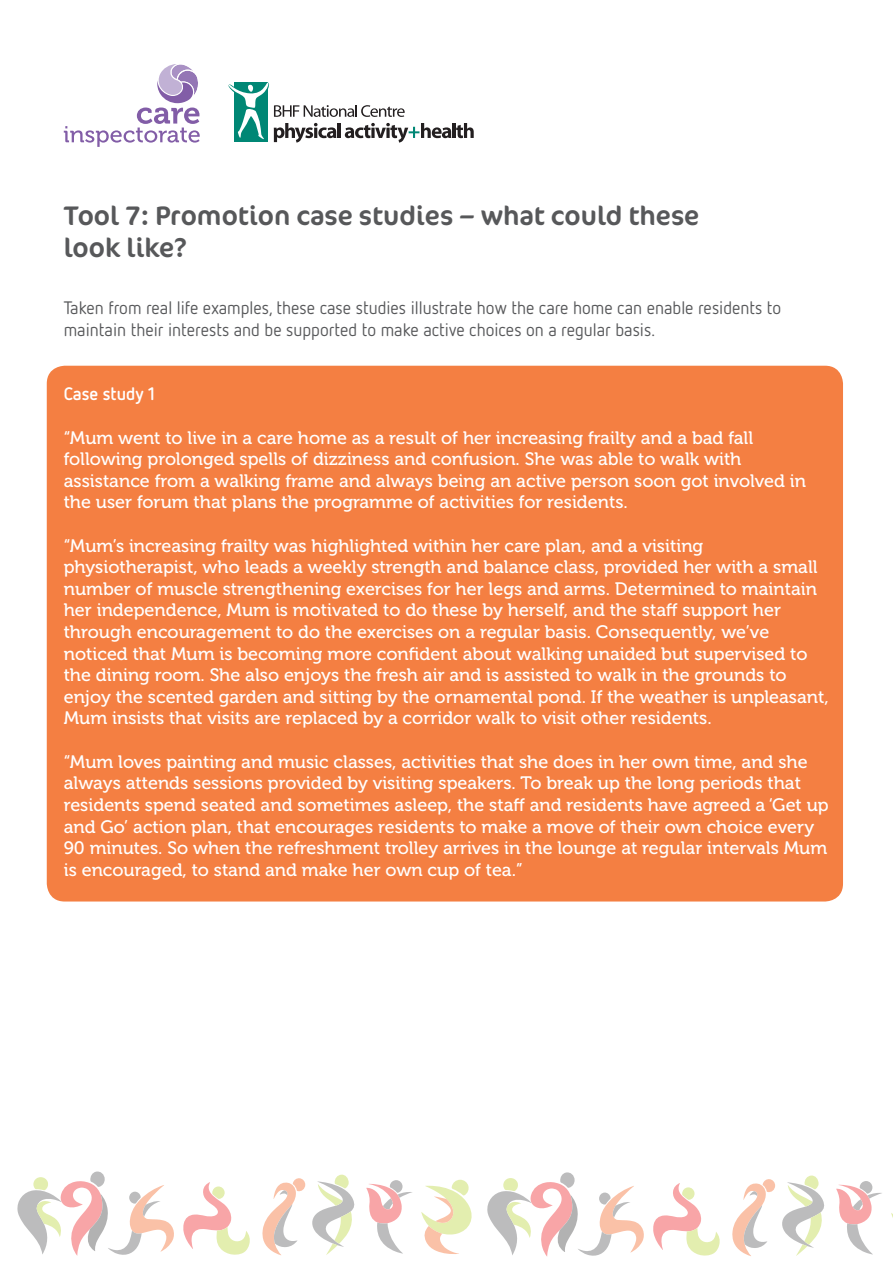
<style>
.page{position:relative;width:893px;height:1263px;background:#fff}
.page>*{position:absolute;margin:0;border:0;box-sizing:border-box;transform-origin:0 0}
.t1{font:27px/32.4px "Cocon OT";color:#57585a}
.t2{font:18px/21.6px "Museo 500";color:#fff}
.t3{font:18px/21.6px "Netto OT";color:#57585a}
.t4{font:700 18px "Netto OT";color:#fff}
</style>
<div class="page">
<div style="left:47px;top:366px;width:796px;height:535px;background:#f47f42;border-radius:18px"></div>
<svg style="left:64px;top:64px;width:136px;height:83px"></svg>
<svg style="left:17px;top:1171px;width:157px;height:85px"></svg>
<svg style="left:183px;top:1182px;width:67px;height:73px"></svg>
<svg style="left:262px;top:1174px;width:93px;height:81px"></svg>
<svg style="left:421px;top:1180px;width:51px;height:74px"></svg>
<svg style="left:366px;top:1180px;width:46px;height:73px"></svg>
<svg style="left:487px;top:1172px;width:157px;height:84px"></svg>
<svg style="left:653px;top:1183px;width:67px;height:73px"></svg>
<svg style="left:732px;top:1175px;width:92px;height:81px"></svg>
<svg style="left:836px;top:1181px;width:46px;height:73px"></svg>
<svg style="left:229px;top:83px;width:245px;height:60px"></svg>
<h1 class="t1" style="left:64px;top:200px;width:637px">Tool 7: Promotion case studies – what could these look like?</h1>
<p class="t3" style="left:64px;top:297px;width:719px">Taken from real life examples, these case studies illustrate how the care home can enable residents to maintain their interests and be supported to make active choices on a regular basis.</p>
<p class="t4" style="left:64px;top:383px;width:93px">Case study 1</p>
<p class="t2" style="left:64px;top:427px;width:744px">“Mum went to live in a care home as a result of her increasing frailty and a bad fall following prolonged spells of dizziness and confusion. She was able to walk with assistance from a walking frame and always being an active person soon got involved in the user forum that plans the programme of activities for residents.</p>
<p class="t2" style="left:64px;top:535px;width:766px">“Mum’s increasing frailty was highlighted within her care plan, and a visiting physiotherapist, who leads a weekly strength and balance class, provided her with a small number of muscle strengthening exercises for her legs and arms. Determined to maintain her independence, Mum is motivated to do these by herself, and the staff support her through encouragement to do the exercises on a regular basis. Consequently, we’ve noticed that Mum is becoming more confident about walking unaided but supervised to the dining room. She also enjoys the fresh air and is assisted to walk in the grounds to enjoy the scented garden and sitting by the ornamental pond. If the weather is unpleasant, Mum insists that visits are replaced by a corridor walk to visit other residents.</p>
<p class="t2" style="left:64px;top:751px;width:766px">“Mum loves painting and music classes, activities that she does in her own time, and she always attends sessions provided by visiting speakers. To break up the long periods that residents spend seated and sometimes asleep, the staff and residents have agreed a ‘Get up and Go’ action plan, that encourages residents to make a move of their own choice every 90 minutes. So when the refreshment trolley arrives in the lounge at regular intervals Mum is encouraged, to stand and make her own cup of tea.”</p>
</div>
